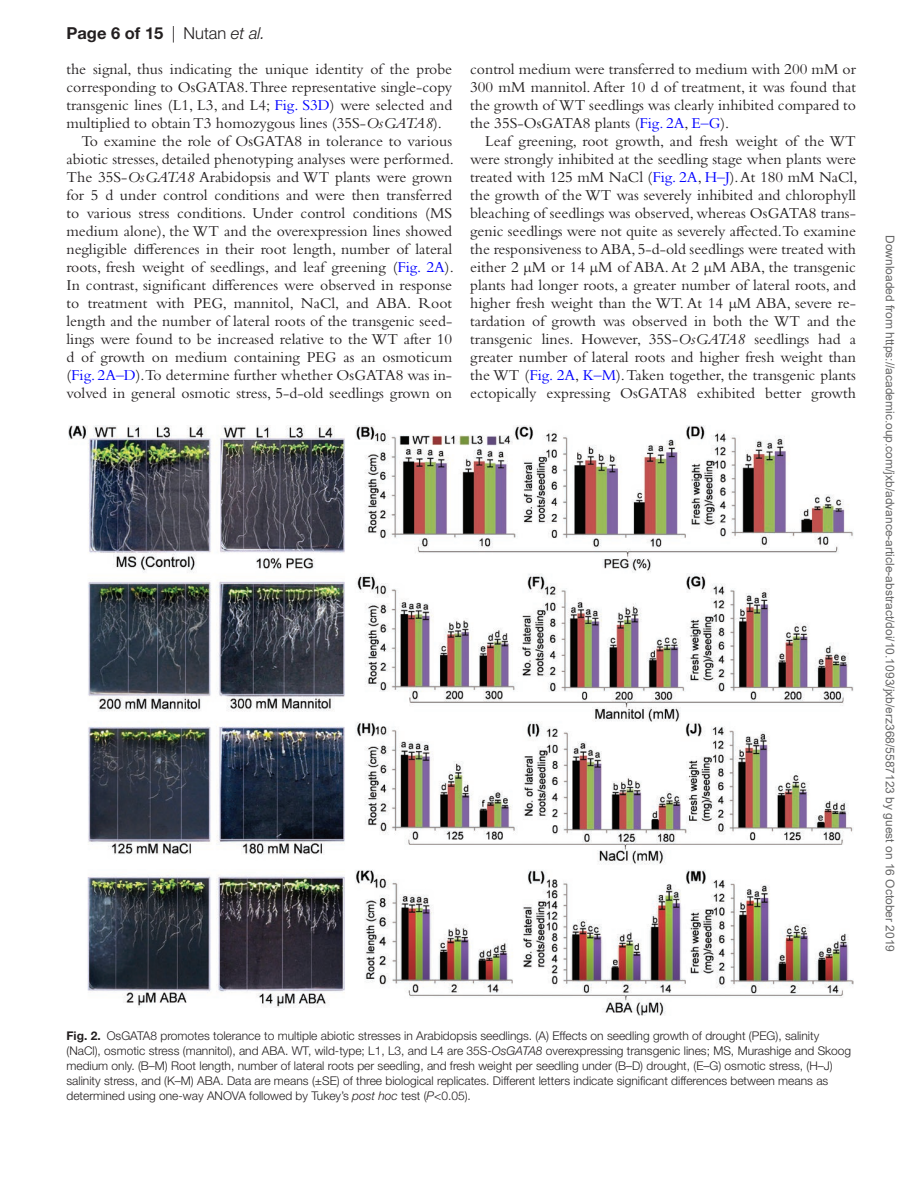
<style>
.page{position:relative;width:919px;height:1187px;background:#fff}
.page>*{position:absolute;margin:0;border:0;box-sizing:border-box;transform-origin:0 0}
.t1{font:700 16.5px "Helvetica Neue LT Std";color:#231f20}
.t2{font:15.75px/18px "Bembo Std";color:#231f20;text-align:justify}
.t3{font:300 12px/15px "Helvetica Neue LT Std";color:#231f20}
.t4{font:12px "Arial";color:#666}
.s1{font-weight:300}
.s2{font-weight:300;font-style:italic}
.s3{color:#00f}
.s4{font-style:italic}
.s5{font-weight:700}
</style>
<div class="page">
<img style="left:69px;top:425px;width:784px;height:590px">
<p class="t1" style="left:66px;top:23px;width:200px">Page 6 of 15 <span class="s1">| Nutan</span> <span class="s2">et al.</span></p>
<p class="t2" style="left:66px;top:59px;width:387px">the signal, thus indicating the unique identity of the probe</p>
<p class="t2" style="left:66px;top:77px;width:387px">corresponding to OsGATA8. Three representative single-copy</p>
<p class="t2" style="left:66px;top:95px;width:387px">transgenic lines (L1, L3, and L4; <span class="s3">Fig. S3D</span>) were selected and</p>
<p class="t2" style="left:66px;top:113px;width:377px">multiplied to obtain T3 homozygous lines (35S-<span class="s4">OsGATA8</span>).</p>
<p class="t2" style="left:81px;top:131px;width:372px">To examine the role of OsGATA8 in tolerance to various</p>
<p class="t2" style="left:66px;top:149px;width:389px">abiotic stresses, detailed phenotyping analyses were performed.</p>
<p class="t2" style="left:66px;top:167px;width:387px">The 35S-<span class="s4">OsGATA8</span> Arabidopsis and WT plants were grown</p>
<p class="t2" style="left:66px;top:185px;width:387px">for 5 d under control conditions and were then transferred</p>
<p class="t2" style="left:66px;top:203px;width:387px">to various stress conditions. Under control conditions (MS</p>
<p class="t2" style="left:66px;top:221px;width:387px">medium alone), the WT and the overexpression lines showed</p>
<p class="t2" style="left:66px;top:239px;width:387px">negligible differences in their root length, number of lateral</p>
<p class="t2" style="left:66px;top:257px;width:389px">roots, fresh weight of seedlings, and leaf greening (<span class="s3">Fig. 2A</span>).</p>
<p class="t2" style="left:66px;top:275px;width:387px">In contrast, significant differences were observed in response</p>
<p class="t2" style="left:66px;top:293px;width:387px">to treatment with PEG, mannitol, NaCl, and ABA. Root</p>
<p class="t2" style="left:66px;top:311px;width:387px">length and the number of lateral roots of the transgenic seed-</p>
<p class="t2" style="left:66px;top:329px;width:387px">lings were found to be increased relative to the WT after 10</p>
<p class="t2" style="left:66px;top:347px;width:387px">d of growth on medium containing PEG as an osmoticum</p>
<p class="t2" style="left:66px;top:365px;width:387px">(<span class="s3">Fig. 2A–D</span>).To determine further whether OsGATA8 was in-</p>
<p class="t2" style="left:66px;top:383px;width:387px">volved in general osmotic stress, 5-d-old seedlings grown on</p>
<p class="t2" style="left:470px;top:59px;width:387px">control medium were transferred to medium with 200 mM or 300 mM mannitol. After 10 d of treatment, it was found that the growth of WT seedlings was clearly inhibited compared to the 35S-OsGATA8 plants (<span class="s3">Fig. 2A</span>, <span class="s3">E–G</span>).</p>
<p class="t2" style="left:470px;top:131px;width:389px;text-indent:15px">Leaf greening, root growth, and fresh weight of the WT were strongly inhibited at the seedling stage when plants were treated with 125 mM NaCl (<span class="s3">Fig. 2A</span>, <span class="s3">H–J</span>). At 180 mM NaCl, the growth of the WT was severely inhibited and chlorophyll bleaching of seedlings was observed, whereas OsGATA8 trans&shy;genic seedlings were not quite as severely affected.To examine the responsiveness to ABA, 5-d-old seedlings were treated with either 2 μM or 14 μM of ABA. At 2 μM ABA, the transgenic plants had longer roots, a greater number of lateral roots, and higher fresh weight than the WT. At 14 μM ABA, severe re&shy;tardation of growth was observed in both the WT and the transgenic lines. However, 35S-<span class="s4">OsGATA8</span> seedlings had a greater number of lateral roots and higher fresh weight than the WT (<span class="s3">Fig. 2A</span>, <span class="s3">K–M</span>). Taken together, the transgenic plants ectopically expressing OsGATA8 exhibited better growth</p>
<p class="t4" style="left:894px;top:235px;width:718px;rotate:90deg">Downloaded from https://academic.oup.com/jxb/advance-article-abstract/doi/10.1093/jxb/erz368/5587123 by guest on 16 October 2019</p>
<p class="t3" style="left:66px;top:1027px;width:786px"><span class="s5">Fig. 2.</span> OsGATA8 promotes tolerance to multiple abiotic stresses in Arabidopsis seedlings. (A) Effects on seedling growth of drought (PEG), salinity (NaCl), osmotic stress (mannitol), and ABA. WT, wild-type; L1, L3, and L4 are 35S-<span class="s4">OsGATA8</span> overexpressing transgenic lines; MS, Murashige and Skoog medium only. (B–M) Root length, number of lateral roots per seedling, and fresh weight per seedling under (B–D) drought, (E–G) osmotic stress, (H–J) salinity stress, and (K–M) ABA. Data are means (±SE) of three biological replicates. Different letters indicate significant differences between means as determined using one-way ANOVA followed by Tukey’s <span class="s4">post hoc</span> test (<span class="s4">P</span>&lt;0.05).</p>
</div>
